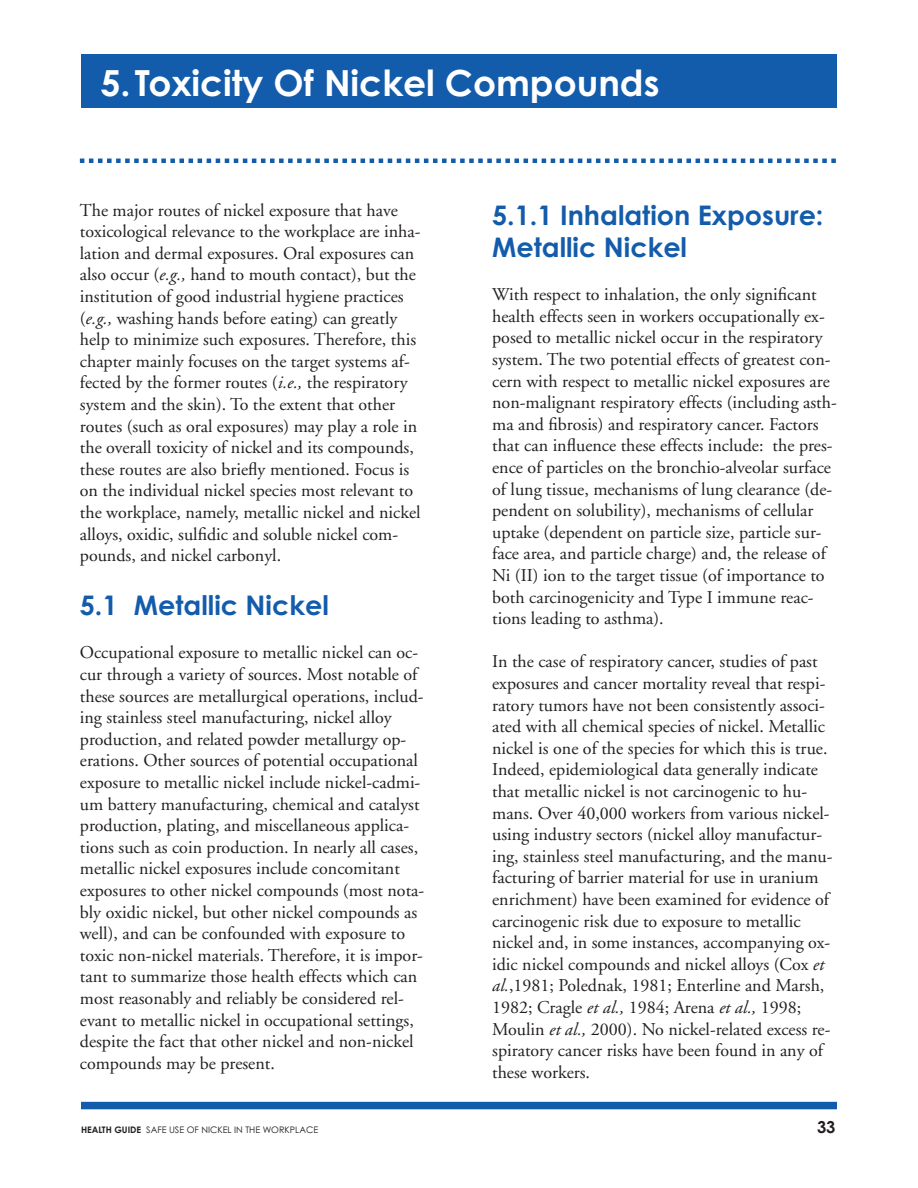
<style>
.page{position:relative;width:918px;height:1188px;background:#fff}
.page>*{position:absolute;margin:0;border:0;box-sizing:border-box;transform-origin:0 0}
.t1{font:700 36px "Century Gothic";color:#fff}
.t2{font:700 27px/32.4px "Century Gothic";color:#135cab}
.t3{font:18px/21.6px "Adobe Garamond";color:#231f20}
.t4{font:700 16.5px "Century Gothic";color:#231f20}
.t5{font:9px "Century Gothic";color:#231f20}
.t6{font:700 9px "Century Gothic";color:#231f20}
.s1{font-style:italic}
.s2{font-weight:400}
</style>
<div class="page">
<svg style="left:80px;top:159px;width:756px;height:4px"></svg>
<div style="left:81px;top:1102px;width:756px;height:7px;background:#135cab"></div>
<div style="left:81px;top:54px;width:756px;height:54px;background:#135cab"></div>
<h1 class="t1" style="left:100px;top:60px;width:561px">5. Toxicity Of Nickel Compounds</h1>
<p class="t3" style="left:80px;top:200px;width:342px">The major routes of nickel exposure that have toxicological relevance to the workplace are inha&shy;lation and dermal exposures. Oral exposures can also occur (<span class="s1">e.g.,</span> hand to mouth contact), but the institution of good industrial hygiene practices (<span class="s1">e.g.,</span> washing hands before eating) can greatly help to minimize such exposures. Therefore, this chapter mainly focuses on the target systems af&shy;fected by the former routes (<span class="s1">i.e.,</span> the respiratory system and the skin). To the extent that other routes (such as oral exposures) may play a role in the overall toxicity of nickel and its compounds, these routes are also briefly mentioned. Focus is on the individual nickel species most relevant to the workplace, namely, metallic nickel and nickel alloys, oxidic, sulfidic and soluble nickel com&shy;pounds, and nickel carbonyl.</p>
<h2 class="t2" style="left:80px;top:589px;width:250px">5.1 Metallic Nickel</h2>
<p class="t3" style="left:80px;top:642px;width:346px">Occupational exposure to metallic nickel can oc&shy;cur through a variety of sources. Most notable of these sources are metallurgical operations, includ&shy;ing stainless steel manufacturing, nickel alloy production, and related powder metallurgy op&shy;erations. Other sources of potential occupational exposure to metallic nickel include nickel-cadmi&shy;um battery manufacturing, chemical and catalyst production, plating, and miscellaneous applica&shy;tions such as coin production. In nearly all cases, metallic nickel exposures include concomitant exposures to other nickel compounds (most nota&shy;bly oxidic nickel, but other nickel compounds as well), and can be confounded with exposure to toxic non-nickel materials. Therefore, it is impor&shy;tant to summarize those health effects which can most reasonably and reliably be considered rel&shy;evant to metallic nickel in occupational settings, despite the fact that other nickel and non-nickel compounds may be present.</p>
<h2 class="t2" style="left:492px;top:198px;width:333px">5.1.1 Inhalation Exposure:<br>Metallic Nickel</h2>
<p class="t3" style="left:492px;top:284px;width:346px">With respect to inhalation, the only significant health effects seen in workers occupationally ex&shy;posed to metallic nickel occur in the respiratory system. The two potential effects of greatest con&shy;cern with respect to metallic nickel exposures are non-malignant respiratory effects (including asth&shy;ma and fibrosis) and respiratory cancer. Factors that can influence these effects include: the pres&shy;ence of particles on the bronchio-alveolar surface of lung tissue, mechanisms of lung clearance (de&shy;pendent on solubility), mechanisms of cellular uptake (dependent on particle size, particle sur&shy;face area, and particle charge) and, the release of Ni (II) ion to the target tissue (of importance to both carcinogenicity and Type I immune reac&shy;tions leading to asthma).</p>
<p class="t3" style="left:492px;top:651px;width:342px">In the case of respiratory cancer, studies of past exposures and cancer mortality reveal that respi&shy;ratory tumors have not been consistently associ&shy;ated with all chemical species of nickel. Metallic nickel is one of the species for which this is true.<br>Indeed, epidemiological data generally indicate that metallic nickel is not carcinogenic to hu&shy;mans. Over 40,000 workers from various nickel&shy;using industry sectors (nickel alloy manufactur&shy;ing, stainless steel manufacturing, and the manu&shy;facturing of barrier material for use in uranium enrichment) have been examined for evidence of carcinogenic risk due to exposure to metallic nickel and, in some instances, accompanying ox&shy;idic nickel compounds and nickel alloys (Cox <span class="s1">et al.</span>,1981; Polednak, 1981; Enterline and Marsh, 1982; Cragle <span class="s1">et al.,</span> 1984; Arena <span class="s1">et al.,</span> 1998; Moulin <span class="s1">et al.,</span> 2000). No nickel-related excess re&shy;spiratory cancer risks have been found in any of these workers.</p>
<p class="t6" style="left:81px;top:1124px;width:94px">Health guide <span class="s2">SAFE USE</span></p>
<p class="t5" style="left:187px;top:1124px;width:65px">OF NICKEL IN THE</p>
<p class="t5" style="left:263px;top:1124px;width:8px">WOR</p>
<p class="t5" style="left:285px;top:1124px;width:22px">KPLACE</p>
<p class="t4" style="left:817px;top:1117px;width:20px">33</p>
</div>
